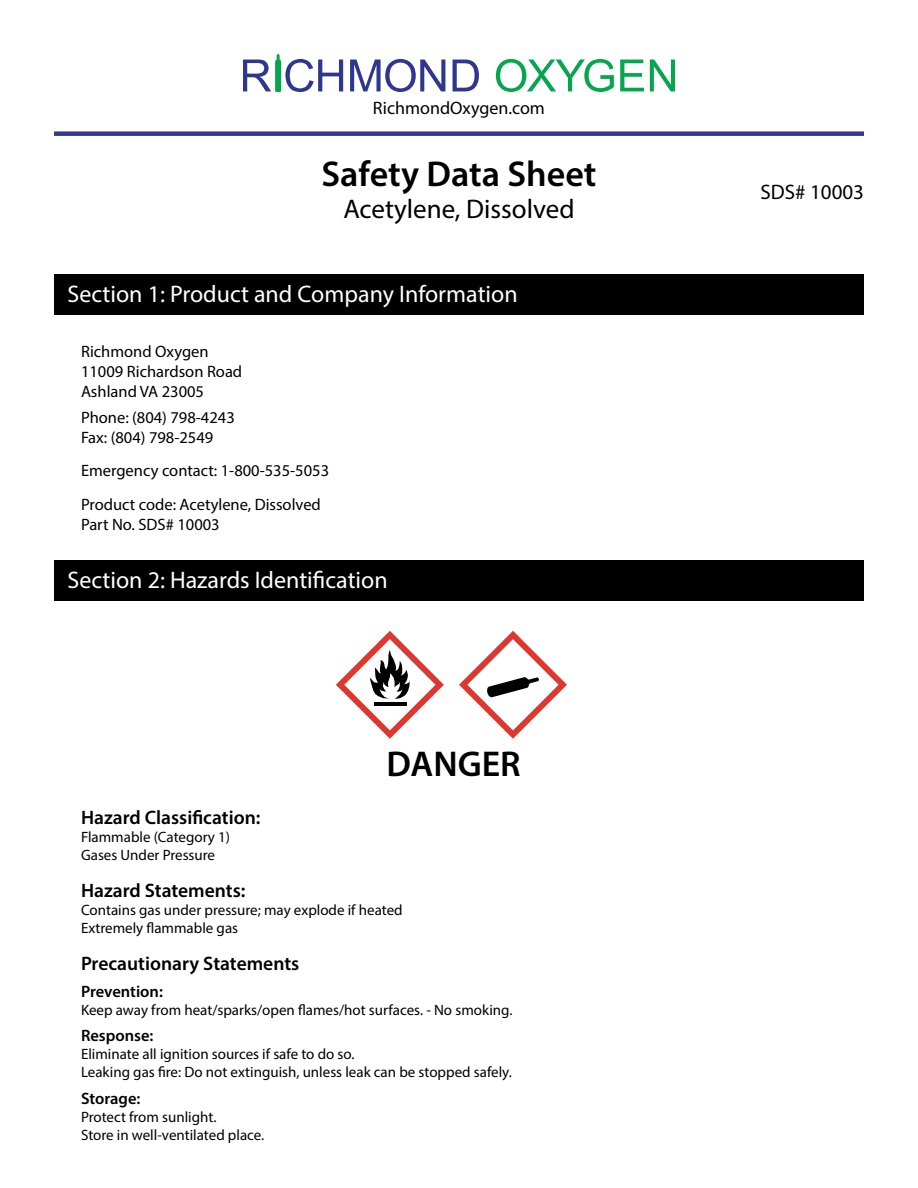
<style>
.page{position:relative;width:918px;height:1188px;background:#fff}
.page>*{position:absolute;margin:0;border:0;box-sizing:border-box;transform-origin:0 0}
.t1{font:600 36px "Myriad Pro";color:#000}
.t2{font:27px "Myriad Pro";color:#000}
.t3{font:24px "Myriad Pro";color:#fff}
.t4{font:21px "Myriad Pro";color:#000}
.t5{font:600 19.5px "Myriad Pro";color:#000}
.t6{font:18px "Myriad Pro";color:#000}
.t7{font:16.5px/19.8px "Myriad Pro";color:#000}
.t8{font:600 16.5px "Myriad Pro";color:#000}
.t9{font:15px/18px "Myriad Pro";color:#000}
</style>
<div class="page">
<svg style="left:496px;top:59px;width:179px;height:33px"></svg>
<svg style="left:243px;top:54px;width:236px;height:38px"></svg>
<div style="left:54px;top:131px;width:810px;height:5px;background:#363795"></div>
<div style="left:54px;top:274px;width:810px;height:41px;background:#000"></div>
<div style="left:54px;top:560px;width:810px;height:41px;background:#000"></div>
<svg style="left:459px;top:631px;width:108px;height:108px"></svg>
<svg style="left:336px;top:631px;width:108px;height:108px"></svg>
<p class="t6" style="left:373px;top:97px;width:174px">RichmondOxygen.com</p>
<h1 class="t1" style="left:321px;top:151px;width:277px">Safety Data Sheet</h1>
<h2 class="t2" style="left:343px;top:192px;width:233px">Acetylene, Dissolved</h2>
<h3 class="t3" style="left:68px;top:279px;width:452px">Section 1: Product and Company Information</h3>
<p class="t7" style="left:81px;top:342px;width:163px">Richmond Oxygen<br>11009 Richardson Road<br>Ashland VA 23005</p>
<p class="t7" style="left:81px;top:408px;width:155px">Phone: (804) 798-4243<br>Fax: (804) 798-2549</p>
<p class="t7" style="left:81px;top:454px;width:250px;line-height:33.3px">Emergency contact: 1-800-535-5053<br>Product code: Acetylene, Dissolved</p>
<p class="t7" style="left:81px;top:514px;width:140px">Part No. SDS# 10003</p>
<h3 class="t3" style="left:68px;top:565px;width:322px">Section 2: Hazards Identification</h3>
<h1 class="t1" style="left:386px;top:741px;width:136px">DANGER</h1>
<h3 class="t5" style="left:81px;top:805px;width:181px">Hazard Classification:</h3>
<p class="t9" style="left:81px;top:828px;width:151px">Flammable (Category 1)<br>Gases Under Pressure</p>
<h3 class="t5" style="left:81px;top:878px;width:166px">Hazard Statements:</h3>
<p class="t9" style="left:81px;top:901px;width:323px">Contains gas under pressure; may explode if heated<br>Extremely flammable gas</p>
<h3 class="t5" style="left:81px;top:951px;width:220px">Precautionary Statements</h3>
<p class="t8" style="left:81px;top:981px;width:83px">Prevention:</p>
<p class="t9" style="left:81px;top:1000px;width:433px">Keep away from heat/sparks/open flames/hot surfaces. - No smoking.</p>
<p class="t8" style="left:81px;top:1025px;width:74px">Response:</p>
<p class="t9" style="left:81px;top:1045px;width:432px">Eliminate all ignition sources if safe to do so.<br>Leaking gas fire: Do not extinguish, unless leak can be stopped safely.</p>
<p class="t8" style="left:81px;top:1088px;width:61px">Storage:</p>
<p class="t9" style="left:81px;top:1107px;width:185px">Protect from sunlight.<br>Store in well-ventilated place.</p>
<h3 class="t4" style="left:761px;top:179px;width:105px">SDS# 10003</h3>
</div>
